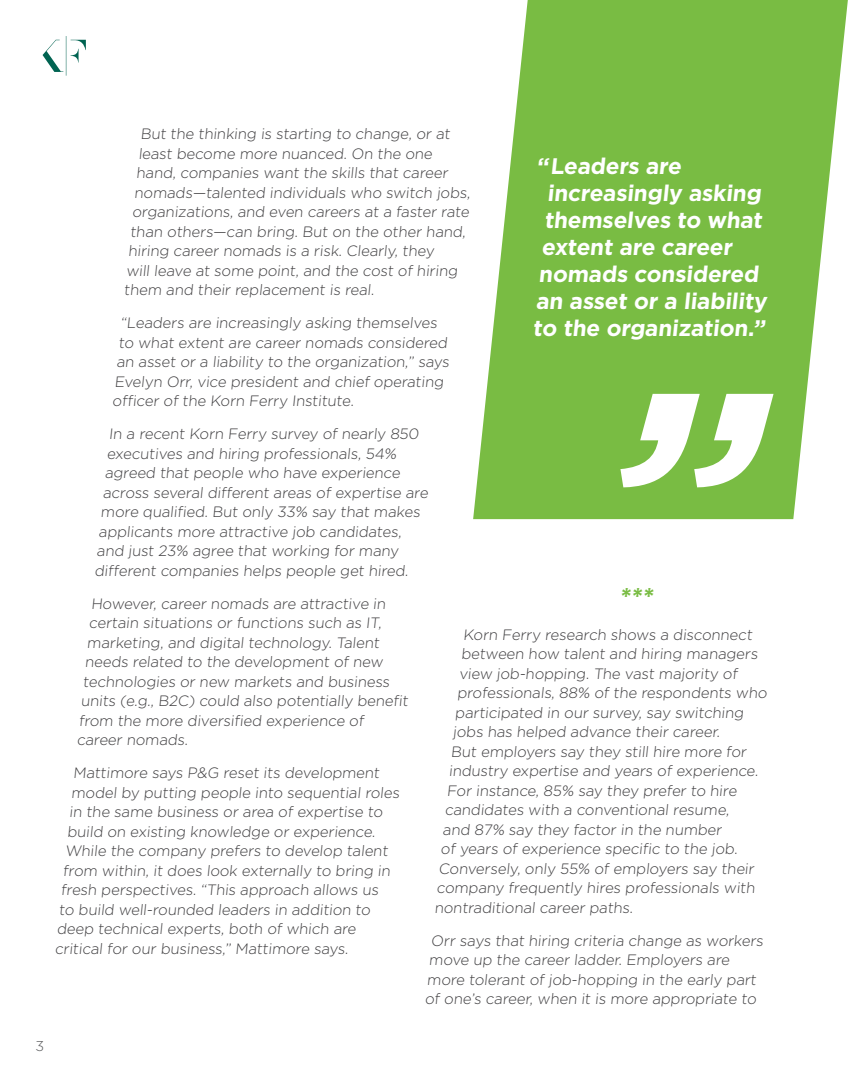
<style>
.page{position:relative;width:864px;height:1080px;background:#fff}
.page>*{position:absolute;margin:0;border:0;box-sizing:border-box;transform-origin:0 0}
.t1{font:700 27px "Gotham";color:#79bc43}
.t2{font:700 22.5px "Gotham";color:#fff}
.t3{font:300 15px/19.5px "Gotham";letter-spacing:-.01em;color:#414042}
.t4{font:300 14.25px "Gotham";color:#58595b}
</style>
<div class="page">
<svg style="left:473px;top:0;width:375px;height:519px;fill:#79bc43"></svg>
<svg style="left:43px;top:36px;width:43px;height:40px"></svg>
<p class="t3" style="left:140px;top:124px;width:313px">But the thinking is starting to change, or at</p>
<p class="t3" style="left:138px;top:143px;width:297px">least become more nuanced. On the one</p>
<p class="t3" style="left:136px;top:163px;width:315px">hand, companies want the skills that career</p>
<p class="t3" style="left:134px;top:182px;width:339px">nomads—talented individuals who switch jobs,</p>
<p class="t3" style="left:132px;top:202px;width:340px">organizations, and even careers at a faster rate</p>
<p class="t3" style="left:130px;top:221px;width:339px">than others—can bring. But on the other hand,</p>
<p class="t3" style="left:128px;top:241px;width:310px">hiring career nomads is a risk. Clearly, they</p>
<p class="t3" style="left:126px;top:260px;width:335px">will leave at some point, and the cost of hiring</p>
<p class="t3" style="left:124px;top:280px;width:254px">them and their replacement is real.</p>
<p class="t3" style="left:121px;top:313px;width:320px">“Leaders are increasingly asking themselves</p>
<p class="t3" style="left:118px;top:332px;width:332px">to what extent are career nomads considered</p>
<p class="t3" style="left:116px;top:352px;width:336px">an asset or a liability to the organization,” says</p>
<p class="t3" style="left:114px;top:371px;width:333px">Evelyn Orr, vice president and chief operating</p>
<p class="t3" style="left:112px;top:391px;width:245px">officer of the Korn Ferry Institute.</p>
<p class="t3" style="left:109px;top:424px;width:313px">In a recent Korn Ferry survey of nearly 850</p>
<p class="t3" style="left:107px;top:443px;width:293px">executives and hiring professionals, 54%</p>
<p class="t3" style="left:105px;top:463px;width:299px">agreed that people who have experience</p>
<p class="t3" style="left:103px;top:482px;width:329px">across several different areas of expertise are</p>
<p class="t3" style="left:101px;top:502px;width:323px">more qualified. But only 33% say that makes</p>
<p class="t3" style="left:99px;top:521px;width:306px">applicants more attractive job candidates,</p>
<p class="t3" style="left:97px;top:541px;width:306px">and just 23% agree that working for many</p>
<p class="t3" style="left:95px;top:560px;width:317px">different companies helps people get hired.</p>
<p class="t3" style="left:91px;top:593px;width:298px">However, career nomads are attractive in</p>
<p class="t3" style="left:89px;top:613px;width:296px">certain situations or functions such as IT,</p>
<p class="t3" style="left:87px;top:632px;width:296px">marketing, and digital technology. Talent</p>
<p class="t3" style="left:85px;top:652px;width:302px">needs related to the development of new</p>
<p class="t3" style="left:83px;top:671px;width:310px">technologies or new markets and business</p>
<p class="t3" style="left:81px;top:691px;width:331px">units (e.g., B2C) could also potentially benefit</p>
<p class="t3" style="left:79px;top:710px;width:289px">from the more diversified experience of</p>
<p class="t3" style="left:77px;top:730px;width:115px">career nomads.</p>
<p class="t3" style="left:73px;top:763px;width:310px">Mattimore says P&amp;G reset its development</p>
<p class="t3" style="left:71px;top:782px;width:332px">model by putting people into sequential roles</p>
<p class="t3" style="left:69px;top:802px;width:317px">in the same business or area of expertise to</p>
<p class="t3" style="left:67px;top:821px;width:312px">build on existing knowledge or experience.</p>
<p class="t3" style="left:65px;top:841px;width:326px">While the company prefers to develop talent</p>
<p class="t3" style="left:63px;top:860px;width:331px">from within, it does look externally to bring in</p>
<p class="t3" style="left:61px;top:880px;width:321px">fresh perspectives. “This approach allows us</p>
<p class="t3" style="left:59px;top:899px;width:315px">to build well-rounded leaders in addition to</p>
<p class="t3" style="left:57px;top:919px;width:303px">deep technical experts, both of which are</p>
<p class="t3" style="left:55px;top:938px;width:297px">critical for our business,” Mattimore says.</p>
<h2 class="t2" style="left:537px;top:151px;width:149px">“Leaders are</h2>
<h2 class="t2" style="left:547px;top:178px;width:219px">increasingly asking</h2>
<h2 class="t2" style="left:544px;top:205px;width:222px">themselves to what</h2>
<h2 class="t2" style="left:542px;top:232px;width:195px">extent are career</h2>
<h2 class="t2" style="left:539px;top:259px;width:224px">nomads considered</h2>
<h2 class="t2" style="left:536px;top:286px;width:236px">an asset or a liability</h2>
<h2 class="t2" style="left:533px;top:313px;width:237px">to the organization.”</h2>
<h1 class="t1" style="left:619px;top:579px;width:40px">***</h1>
<p class="t3" style="left:463px;top:624px;width:293px">Korn Ferry research shows a disconnect</p>
<p class="t3" style="left:461px;top:644px;width:300px">between how talent and hiring managers</p>
<p class="t3" style="left:459px;top:663px;width:282px">view job-hopping. The vast majority of</p>
<p class="t3" style="left:457px;top:683px;width:313px">professionals, 88% of the respondents who</p>
<p class="t3" style="left:455px;top:702px;width:292px">participated in our survey, say switching</p>
<p class="t3" style="left:453px;top:722px;width:271px">jobs has helped advance their career.</p>
<p class="t3" style="left:451px;top:741px;width:299px">But employers say they still hire more for</p>
<p class="t3" style="left:449px;top:761px;width:313px">industry expertise and years of experience.</p>
<p class="t3" style="left:447px;top:780px;width:293px">For instance, 85% say they prefer to hire</p>
<p class="t3" style="left:445px;top:800px;width:288px">candidates with a conventional resume,</p>
<p class="t3" style="left:443px;top:819px;width:283px">and 87% say they factor in the number</p>
<p class="t3" style="left:441px;top:839px;width:300px">of years of experience specific to the job.</p>
<p class="t3" style="left:439px;top:858px;width:319px">Conversely, only 55% of employers say their</p>
<p class="t3" style="left:437px;top:878px;width:322px">company frequently hires professionals with</p>
<p class="t3" style="left:434px;top:897px;width:202px">nontraditional career paths.</p>
<p class="t3" style="left:425px;top:930px;width:342px;text-indent:6px">Orr says that hiring criteria change as workers move up the career ladder. Employers are more tolerant of job-hopping in the early part of one’s career, when it is more appropriate to</p>
<p class="t4" style="left:35px;top:1037px;width:10px">3</p>
</div>
